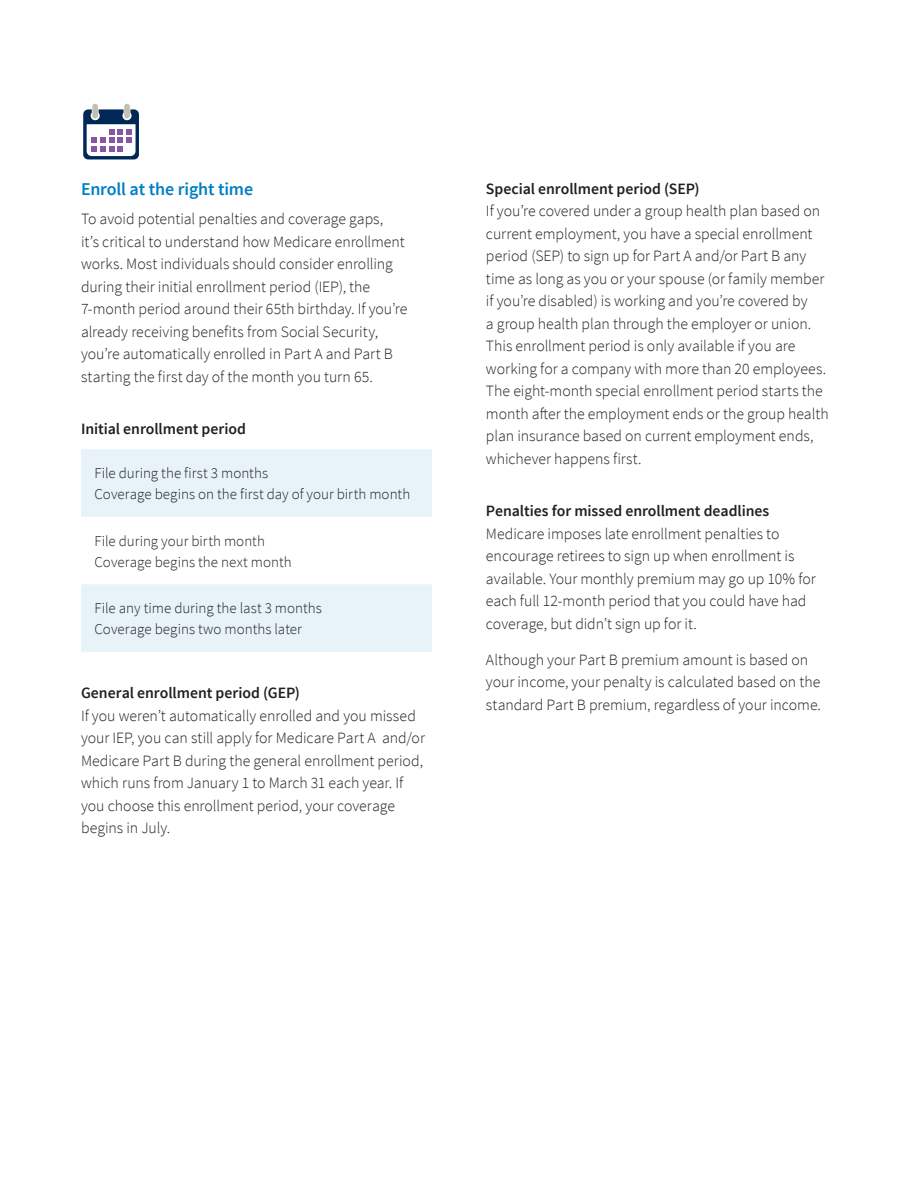
<style>
.page{position:relative;width:918px;height:1188px;background:#fff}
.page>*{position:absolute;margin:0;border:0;box-sizing:border-box;transform-origin:0 0}
.Subhead{font:600 18px "Source Sans Pro";letter-spacing:-.01em;color:#007ec5}
.Body{font:300 15.75px/22.5px "Source Sans Pro";color:#231f20}
.Subhead_2{font:600 15.75px "Source Sans Pro";color:#231f20}
.Table{font:300 15px/21px "Source Sans Pro";color:#231f20}
</style>
<div class="page">
<svg style="left:81px;top:449px;width:351px;height:203px;fill:#e7f3f9"></svg>
<div style="left:124px;top:104px;width:6px;height:15px;background:#c2c1b1;border-radius:3px"></div>
<div style="left:92px;top:104px;width:6px;height:15px;background:#c2c1b1;border-radius:3px"></div>
<svg style="left:83px;top:109px;width:56px;height:50px"></svg>
<p class="Subhead" style="left:81px;top:178px;width:174px">Enroll at the right time</p>
<p class="Body" style="left:81px;top:208px;width:328px">To avoid potential penalties and coverage gaps,<br>it’s critical to understand how Medicare enrollment works. Most individuals should consider enrolling during their initial enrollment period (IEP), the 7-month period around their 65th birthday. If you’re already receiving benefits from Social Security, you’re automatically enrolled in Part A and Part B starting the first day of the month you turn 65.</p>
<p class="Subhead_2" style="left:81px;top:419px;width:167px">Initial enrollment period</p>
<p class="Table" style="left:94px;top:463px;width:175px">File during the first 3 months</p>
<p class="Table" style="left:94px;top:484px;width:317px">Coverage begins on the first day of your birth month</p>
<p class="Table" style="left:94px;top:530px;width:172px">File during your birth month</p>
<p class="Table" style="left:94px;top:551px;width:199px">Coverage begins the next month</p>
<p class="Table" style="left:94px;top:598px;width:229px">File any time during the last 3 months<br>Coverage begins two months later</p>
<p class="Subhead_2" style="left:81px;top:683px;width:221px">General enrollment period (GEP)</p>
<p class="Body" style="left:81px;top:704px;width:346px">If you weren’t automatically enrolled and you missed your IEP, you can still apply for Medicare Part A and/or Medicare Part B during the general enrollment period, which runs from January 1 to March 31 each year. If you choose this enrollment period, your coverage begins in July.</p>
<p class="Subhead_2" style="left:486px;top:178px;width:215px">Special enrollment period (SEP)</p>
<p class="Body" style="left:486px;top:200px;width:344px">If you’re covered under a group health plan based on current employment, you have a special enrollment period (SEP) to sign up for Part A and/or Part B any time as long as you or your spouse (or family member if you’re disabled) is working and you’re covered by<br>a group health plan through the employer or union.<br>This enrollment period is only available if you are working for a company with more than 20 employees.<br>The eight-month special enrollment period starts the month after the employment ends or the group health plan insurance based on current employment ends, whichever happens first.</p>
<p class="Subhead_2" style="left:486px;top:501px;width:285px">Penalties for missed enrollment deadlines</p>
<p class="Body" style="left:486px;top:522px;width:331px">Medicare imposes late enrollment penalties to encourage retirees to sign up when enrollment is available. Your monthly premium may go up 10% for each full 12-month period that you could have had coverage, but didn’t sign up for it.</p>
<p class="Body" style="left:486px;top:648px;width:337px">Although your Part B premium amount is based on your income, your penalty is calculated based on the standard Part B premium, regardless of your income.</p>
</div>
